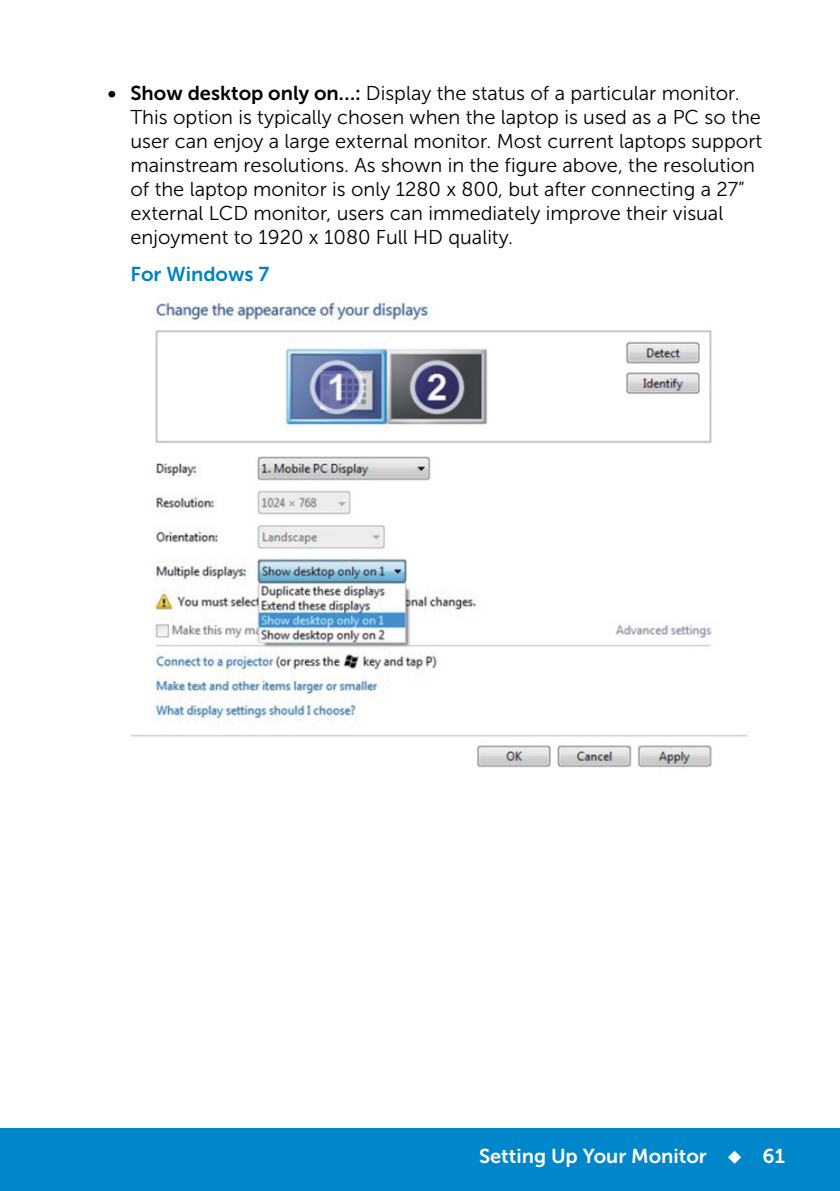
<style>
.page{position:relative;width:840px;height:1191px;background:#fff}
.page>*{position:absolute;margin:0;border:0;box-sizing:border-box;transform-origin:0 0}
.t1{font:20px/24px "Museo Sans For Dell 300";color:#000}
.t2{font:20px "Museo Sans For Dell 700";color:#fff}
.Head4{font:20px "Museo Sans For Dell 700";color:#0081c6}
.s1{font-family:"Museo Sans For Dell 700"}
</style>
<div class="page">
<div style="left:0;top:1128px;width:839px;height:63px;background:#0087cb"></div>
<img style="left:131px;top:298px;width:617px;height:470px">
<p class="t1" style="left:130px;top:81px;width:632px;text-indent:-23px"><span class="s1">• Show desktop only on…:</span> Display the status of a particular monitor.<br>This option is typically chosen when the laptop is used as a PC so the user can enjoy a large external monitor. Most current laptops support mainstream resolutions. As shown in the figure above, the resolution of the laptop monitor is only 1280 x 800, but after connecting a 27” external LCD monitor, users can immediately improve their visual enjoyment to 1920 x 1080 Full HD quality.</p>
<p class="Head4" style="left:130px;top:263px;width:140px">For Windows 7</p>
<p class="t2" style="left:479px;top:1144px;width:307px">Setting Up Your Monitor ◆ 61</p>
</div>
